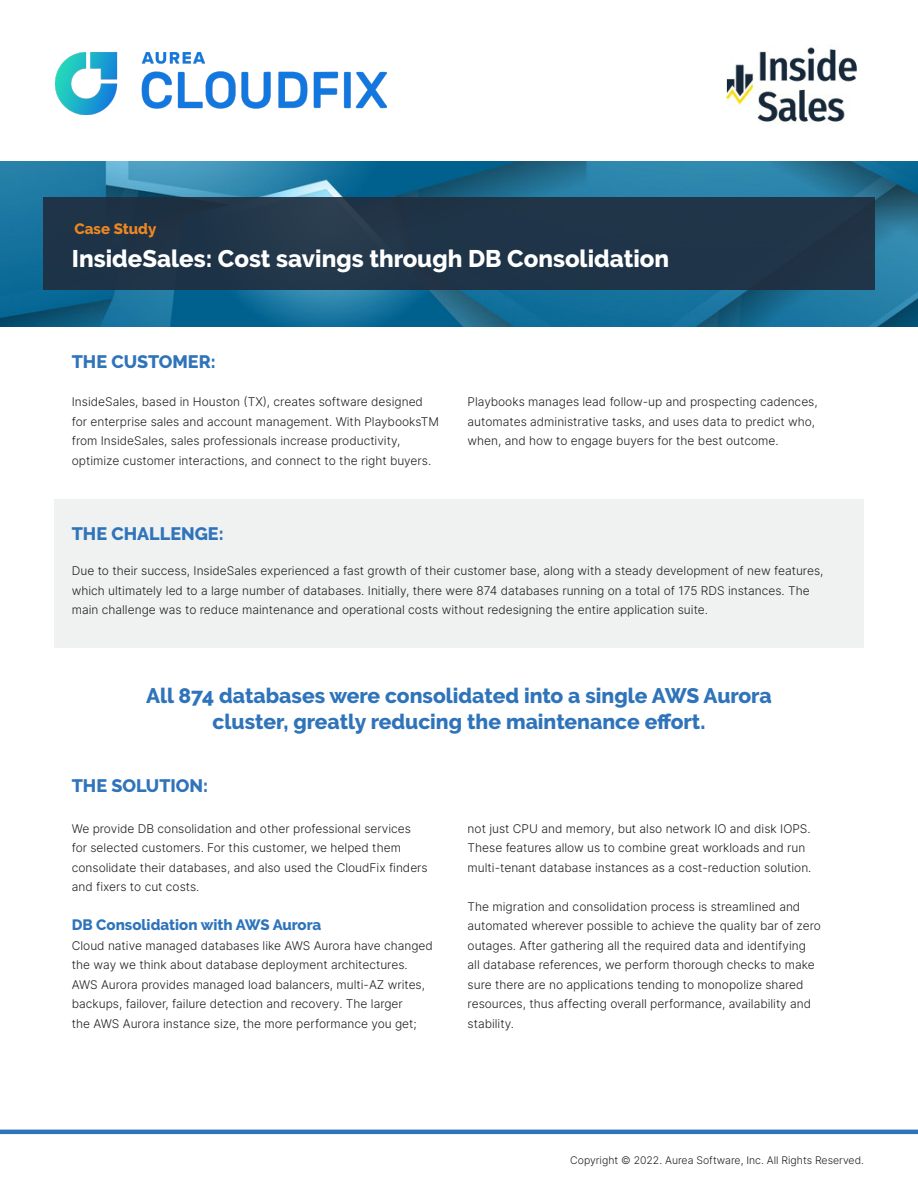
<style>
.page{position:relative;width:918px;height:1188px;background:#fff}
.page>*{position:absolute;margin:0;border:0;box-sizing:border-box;transform-origin:0 0}
.t1{font:800 24px "Raleway";color:#fff}
.t2{font:800 21px/25.2px "Raleway";color:#2f74ba;text-align:center}
.t3{font:800 18px "Raleway";color:#2f74ba}
.t4{font:800 15px "Raleway";color:#2f74ba}
.t5{font:800 15px "Raleway";color:#ee8722}
.t6{font:12px/19.5px "Inter";color:#231f20}
.t7{font:10.5px "Inter";color:#231f20}
</style>
<div class="page">
<div style="left:54px;top:499px;width:810px;height:149px;background:#eff0f0"></div>
<img style="left:0;top:162px;width:918px;height:164px">
<img style="left:55px;top:53px;width:332px;height:62px">
<hr style="left:0;top:1130px;width:918px;height:4px;background:#2f74ba">
<img style="left:726px;top:47px;width:131px;height:75px">
<div style="left:43px;top:198px;width:832px;height:92px;background:#1f3448"></div>
<p class="t5" style="left:75px;top:220px;width:83px">Case Study</p>
<p class="t1" style="left:72px;top:244px;width:599px">InsideSales: Cost savings through DB Consolidation</p>
<p class="t3" style="left:72px;top:351px;width:145px">THE CUSTOMER:</p>
<p class="t6" style="left:72px;top:392px;width:369px">InsideSales, based in Houston (TX), creates software designed for enterprise sales and account management. With PlaybooksTM from InsideSales, sales professionals increase productivity, optimize customer interactions, and connect to the right buyers.</p>
<p class="t6" style="left:468px;top:392px;width:352px">Playbooks manages lead follow-up and prospecting cadences, automates administrative tasks, and uses data to predict who, when, and how to engage buyers for the best outcome.</p>
<p class="t3" style="left:72px;top:523px;width:153px">THE CHALLENGE:</p>
<p class="t6" style="left:72px;top:561px;width:753px">Due to their success, InsideSales experienced a fast growth of their customer base, along with a steady development of new features, which ultimately led to a large number of databases. Initially, there were 874 databases running on a total of 175 RDS instances. The main challenge was to reduce maintenance and operational costs without redesigning the entire application suite.</p>
<p class="t2" style="left:146px;top:684px;width:627px">All 874 databases were consolidated into a single AWS Aurora cluster, greatly reducing the maintenance effort.</p>
<p class="t3" style="left:72px;top:776px;width:138px">THE SOLUTION:</p>
<p class="t6" style="left:72px;top:818px;width:357px">We provide DB consolidation and other professional services for selected customers. For this customer, we helped them consolidate their databases, and also used the CloudFix finders and fixers to cut costs.</p>
<p class="t4" style="left:72px;top:916px;width:251px">DB Consolidation with AWS Aurora</p>
<p class="t6" style="left:72px;top:935px;width:363px">Cloud native managed databases like AWS Aurora have changed the way we think about database deployment architectures.<br>AWS Aurora provides managed load balancers, multi-AZ writes, backups, failover, failure detection and recovery. The larger<br>the AWS Aurora instance size, the more performance you get;</p>
<p class="t6" style="left:468px;top:818px;width:345px">not just CPU and memory, but also network IO and disk IOPS.<br>These features allow us to combine great workloads and run multi-tenant database instances as a cost-reduction solution.</p>
<p class="t6" style="left:468px;top:896px;width:355px">The migration and consolidation process is streamlined and automated wherever possible to achieve the quality bar of zero outages. After gathering all the required data and identifying all database references, we perform thorough checks to make sure there are no applications tending to monopolize shared resources, thus affecting overall performance, availability and stability.</p>
<p class="t7" style="left:570px;top:1152px;width:295px">Copyright © 2022. Aurea Software, Inc. All Rights Reserved.</p>
</div>
